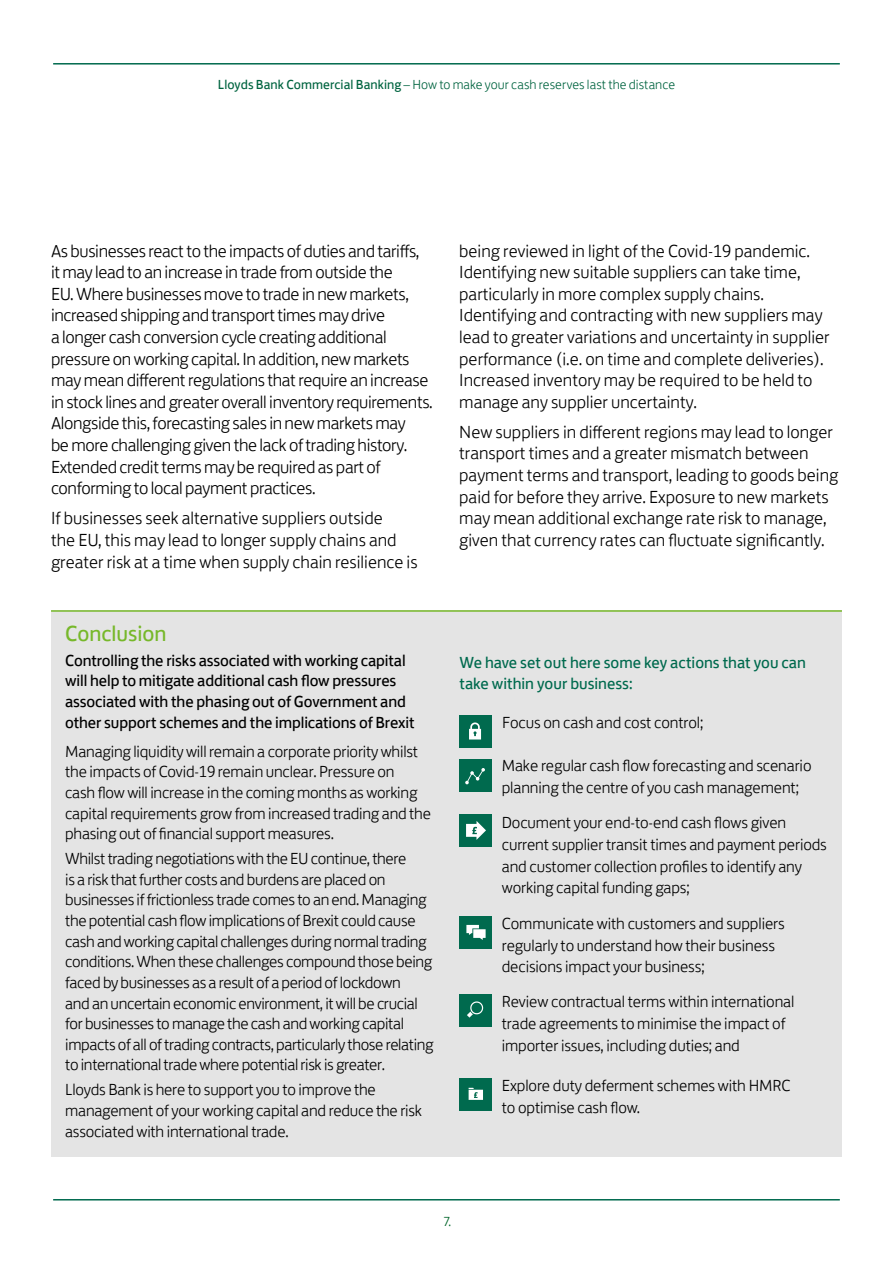
<style>
.page{position:relative;width:893px;height:1263px;background:#fff}
.page>*{position:absolute;margin:0;border:0;box-sizing:border-box;transform-origin:0 0}
.t1{font:22.5px "Lloyds Bank Jack";color:#77b82a}
.t2{font:300 18px/21.6px "Lloyds Bank Jack";color:#000}
.t3{font:300 18px/21.6px "Lloyds Bank Jack";letter-spacing:-.02em;color:#000}
.t4{font:300 16.5px/20.7px "Lloyds Bank Jack";letter-spacing:-.01em;color:#000}
.t5{font:16.5px/20.7px "Lloyds Bank Jack";letter-spacing:-.005em;color:#000}
.t6{font:16.5px/21.3px "Lloyds Bank Jack";color:#006a4e}
.t7{font:300 13.5px "Lloyds Bank Jack";letter-spacing:.005em;color:#006440}
.t8{font:300 13.5px "Lloyds Bank Jack";color:#00652a}
.s1{font-weight:400}
</style>
<div class="page">
<div style="left:51px;top:610px;width:791px;height:547px;background:#e4e4e4"></div>
<hr style="left:53px;top:63px;width:787px;height:2px;background:#006a4e">
<hr style="left:53px;top:1199px;width:787px;height:1px;background:#006a4e">
<hr style="left:51px;top:610px;width:791px;height:2px;background:#77b82a">
<div style="left:459px;top:759px;width:33px;height:32px;background:#006a4e"></div>
<div style="left:459px;top:815px;width:33px;height:32px;background:#006a4e"></div>
<div style="left:459px;top:1078px;width:33px;height:33px;background:#006a4e"></div>
<div style="left:459px;top:995px;width:33px;height:32px;background:#006a4e"></div>
<div style="left:459px;top:916px;width:33px;height:33px;background:#006a4e"></div>
<div style="left:459px;top:715px;width:33px;height:32px;background:#006a4e"></div>
<svg style="left:466px;top:821px;width:20px;height:19px"></svg>
<svg style="left:465px;top:768px;width:20px;height:16px"></svg>
<svg style="left:466px;top:925px;width:20px;height:15px"></svg>
<svg style="left:467px;top:1001px;width:16px;height:16px"></svg>
<svg style="left:469px;top:722px;width:12px;height:17px"></svg>
<svg style="left:469px;top:1088px;width:14px;height:12px"></svg>
<p class="t7" style="left:218px;top:74px;width:459px"><span class="s1">Lloyds Bank Commercial Banking</span> – How to make your cash reserves last the distance</p>
<p class="t3" style="left:51px;top:238px;width:383px">As businesses react to the impacts of duties and tariffs, it may lead to an increase in trade from outside the<br>EU. Where businesses move to trade in new markets, increased shipping and transport times may drive<br>a longer cash conversion cycle creating additional pressure on working capital. In addition, new markets may mean different regulations that require an increase in stock lines and greater overall inventory requirements.<br>Alongside this, forecasting sales in new markets may<br>be more challenging given the lack of trading history.<br>Extended credit terms may be required as part of conforming to local payment practices.</p>
<p class="t2" style="left:51px;top:506px;width:368px">If businesses seek alternative suppliers outside<br>the EU, this may lead to longer supply chains and greater risk at a time when supply chain resilience is</p>
<h1 class="t1" style="left:65px;top:615px;width:103px">Conclusion</h1>
<p class="t5" style="left:65px;top:648px;width:351px">Controlling the risks associated with working capital will help to mitigate additional cash flow pressures associated with the phasing out of Government and other support schemes and the implications of Brexit</p>
<p class="t4" style="left:65px;top:739px;width:367px">Managing liquidity will remain a corporate priority whilst the impacts of Covid-19 remain unclear. Pressure on<br>cash flow will increase in the coming months as working capital requirements grow from increased trading and the phasing out of financial support measures.</p>
<p class="t4" style="left:65px;top:847px;width:370px">Whilst trading negotiations with the EU continue, there<br>is a risk that further costs and burdens are placed on businesses if frictionless trade comes to an end. Managing the potential cash flow implications of Brexit could cause cash and working capital challenges during normal trading conditions. When these challenges compound those being faced by businesses as a result of a period of lockdown<br>and an uncertain economic environment, it will be crucial for businesses to manage the cash and working capital impacts of all of trading contracts, particularly those relating to international trade where potential risk is greater.</p>
<p class="t4" style="left:65px;top:1078px;width:358px">Lloyds Bank is here to support you to improve the management of your working capital and reduce the risk associated with international trade.</p>
<p class="t2" style="left:459px;top:238px;width:372px">being reviewed in light of the Covid-19 pandemic.<br>Identifying new suitable suppliers can take time, particularly in more complex supply chains.<br>Identifying and contracting with new suppliers may lead to greater variations and uncertainty in supplier performance (i.e. on time and complete deliveries).<br>Increased inventory may be required to be held to manage any supplier uncertainty.</p>
<p class="t2" style="left:459px;top:419px;width:381px">New suppliers in different regions may lead to longer transport times and a greater mismatch between payment terms and transport, leading to goods being paid for before they arrive. Exposure to new markets may mean additional exchange rate risk to manage, given that currency rates can fluctuate significantly.</p>
<p class="t6" style="left:459px;top:650px;width:348px">We have set out here some key actions that you can take within your business:</p>
<p class="t4" style="left:502px;top:710px;width:203px">Focus on cash and cost control;</p>
<p class="t4" style="left:502px;top:753px;width:311px;line-height:21.8px">Make regular cash flow forecasting and scenario planning the centre of you cash management;</p>
<p class="t4" style="left:502px;top:810px;width:327px;line-height:21.8px">Document your end-to-end cash flows given current supplier transit times and payment periods and customer collection profiles to identify any working capital funding gaps;</p>
<p class="t4" style="left:502px;top:911px;width:284px;line-height:21.8px">Communicate with customers and suppliers regularly to understand how their business decisions impact your business;</p>
<p class="t4" style="left:502px;top:989px;width:294px;line-height:21.8px">Review contractual terms within international trade agreements to minimise the impact of importer issues, including duties; and</p>
<p class="t4" style="left:502px;top:1073px;width:290px;line-height:21.8px">Explore duty deferment schemes with HMRC to optimise cash flow.</p>
<p class="t8" style="left:444px;top:1211px;width:9px">7.</p>
</div>
